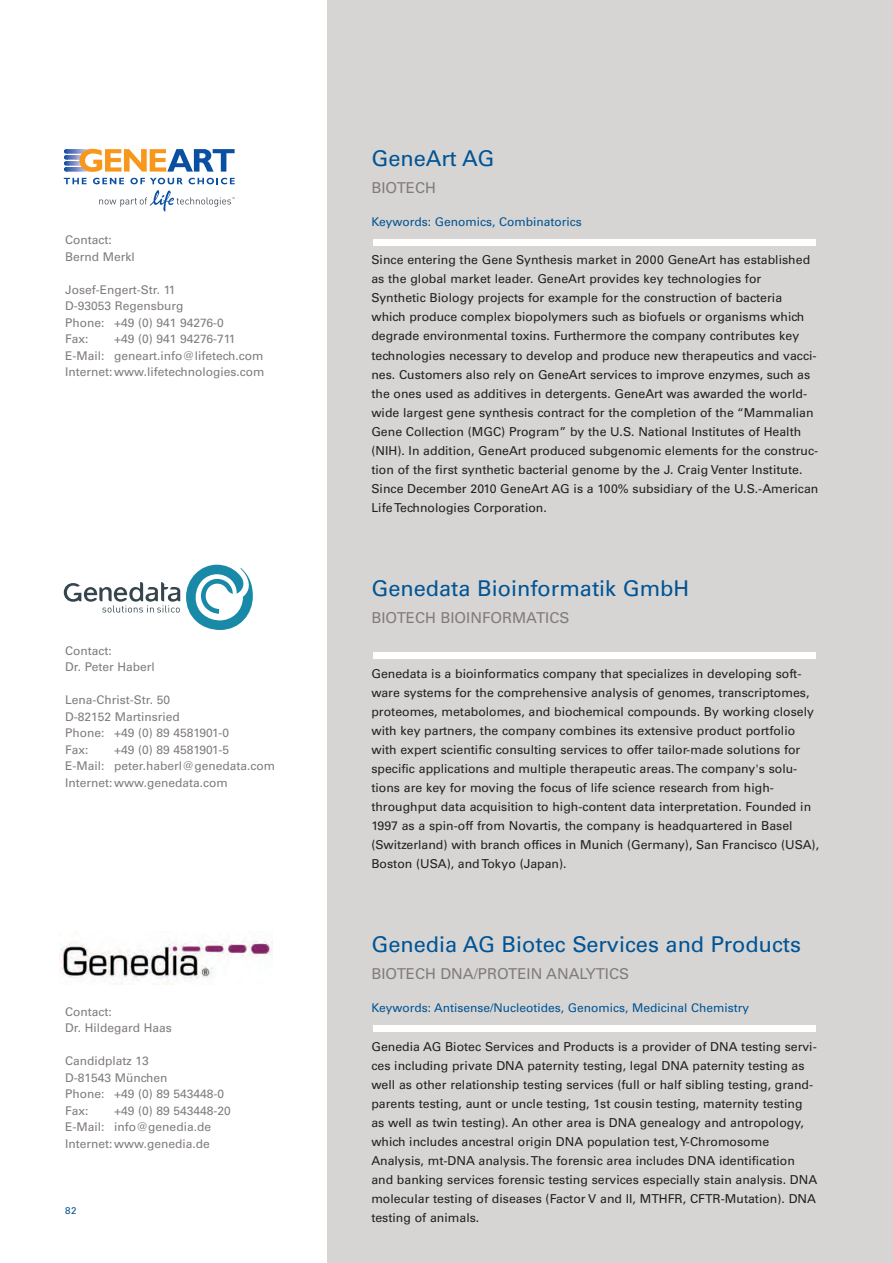
<style>
.page{position:relative;width:893px;height:1263px;background:#fff}
.page>*{position:absolute;margin:0;border:0;box-sizing:border-box;transform-origin:0 0}
.t1{font:21.75px "Univers LT";color:#005495}
.t2{font:15px "Univers LT";color:#817c7b}
.t3{font:12.3px/19px "Univers LT";color:#231f20}
.t4{font:12px/16.5px "Univers LT";color:#817c7b}
.t5{font:12px "Univers LT";color:#005495}
.t6{font:9.75px "Univers LT";color:#005495}
</style>
<div class="page">
<div style="left:327px;top:0;width:566px;height:1263px;background:#d7d5d3"></div>
<div style="left:373px;top:1025px;width:442px;height:6px;background:#fff"></div>
<div style="left:373px;top:652px;width:442px;height:7px;background:#fff"></div>
<div style="left:373px;top:239px;width:442px;height:6px;background:#fff"></div>
<svg style="left:64px;top:178px;width:23px;height:6px"></svg>
<svg style="left:93px;top:178px;width:31px;height:6px"></svg>
<svg style="left:130px;top:178px;width:53px;height:6px"></svg>
<svg style="left:189px;top:178px;width:46px;height:6px"></svg>
<svg style="left:64px;top:149px;width:171px;height:23px"></svg>
<svg style="left:99px;top:190px;width:136px;height:22px"></svg>
<svg style="left:186px;top:565px;width:67px;height:65px"></svg>
<svg style="left:64px;top:582px;width:116px;height:30px"></svg>
<img style="left:59px;top:938px;width:214px;height:46px">
<p class="t4" style="left:65px;top:233px;width:71px">Contact:<br>Bernd Merkl</p>
<p class="t4" style="left:65px;top:282px;width:160px">Josef-Engert-Str. 11<br>D-93053 Regensburg<br>Phone: +49 (0) 941 94276-0<br>Fax:</p>
<p class="t4" style="left:65px;top:332px;width:201px;text-indent:49px">+49 (0) 941 94276-711<br>E-Mail: geneart.info@lifetech.com<br>Internet:www.lifetechnologies.com</p>
<p class="t4" style="left:65px;top:643px;width:91px">Contact:<br>Dr. Peter Haberl</p>
<p class="t4" style="left:65px;top:693px;width:165px">Lena-Christ-Str. 50<br>D-82152 Martinsried<br>Phone: +49 (0) 89 4581901-0<br>Fax:</p>
<p class="t4" style="left:65px;top:742px;width:211px;text-indent:49px">+49 (0) 89 4581901-5<br>E-Mail: peter.haberl@genedata.com<br>Internet:www.genedata.com</p>
<p class="t4" style="left:65px;top:1004px;width:108px">Contact:<br>Dr. Hildegard Haas</p>
<p class="t4" style="left:65px;top:1054px;width:160px">Candidplatz 13<br>D-81543 München<br>Phone: +49 (0) 89 543448-0<br>Fax:</p>
<p class="t4" style="left:65px;top:1103px;width:167px;text-indent:49px">+49 (0) 89 543448-20<br>E-Mail: info@genedia.de<br>Internet:www.genedia.de</p>
<p class="t6" style="left:65px;top:1207px;width:13px">82</p>
<h1 class="t1" style="left:371px;top:150px;width:124px">GeneArt AG</h1>
<p class="t2" style="left:371px;top:182px;width:66px">BIOTECH</p>
<p class="t5" style="left:371px;top:217px;width:212px">Keywords: Genomics, Combinatorics</p>
<p class="t3" style="left:371px;top:251px;width:449px">Since entering the Gene Synthesis market in 2000 GeneArt has established as the global market leader. GeneArt provides key technologies for Synthetic Biology projects for example for the construction of bacteria which produce complex biopolymers such as biofuels or organisms which degrade environmental toxins. Furthermore the company contributes key technologies necessary to develop and produce new therapeutics and vacci&shy;nes. Customers also rely on GeneArt services to improve enzymes, such as the ones used as additives in detergents. GeneArt was awarded the world&shy;wide largest gene synthesis contract for the completion of the “Mammalian Gene Collection (MGC) Program” by the U.S. National Institutes of Health (NIH). In addition, GeneArt produced subgenomic elements for the construc&shy;tion of the first synthetic bacterial genome by the J. Craig Venter Institute.<br>Since December 2010 GeneArt AG is a 100% subsidiary of the U.S.-American Life Technologies Corporation.</p>
<h1 class="t1" style="left:371px;top:580px;width:319px">Genedata Bioinformatik GmbH</h1>
<p class="t2" style="left:371px;top:612px;width:199px">BIOTECH BIOINFORMATICS</p>
<p class="t3" style="left:371px;top:665px;width:449px">Genedata is a bioinformatics company that specializes in developing soft&shy;ware systems for the comprehensive analysis of genomes, transcriptomes, proteomes, metabolomes, and biochemical compounds. By working closely with key partners, the company combines its extensive product portfolio with expert scientific consulting services to offer tailor-made solutions for specific applications and multiple therapeutic areas. The company's solu&shy;tions are key for moving the focus of life science research from high&shy;throughput data acquisition to high-content data interpretation. Founded in 1997 as a spin-off from Novartis, the company is headquartered in Basel (Switzerland) with branch offices in Munich (Germany), San Francisco (USA), Boston (USA), and Tokyo (Japan).</p>
<h1 class="t1" style="left:371px;top:937px;width:431px">Genedia AG Biotec Services and Products</h1>
<p class="t2" style="left:371px;top:968px;width:259px">BIOTECH DNA/PROTEIN ANALYTICS</p>
<p class="t5" style="left:371px;top:1004px;width:379px">Keywords: Antisense/Nucleotides, Genomics, Medicinal Chemistry</p>
<p class="t3" style="left:371px;top:1038px;width:447px">Genedia AG Biotec Services and Products is a provider of DNA testing servi&shy;ces including private DNA paternity testing, legal DNA paternity testing as well as other relationship testing services (full or half sibling testing, grand&shy;parents testing, aunt or uncle testing, 1st cousin testing, maternity testing as well as twin testing). An other area is DNA genealogy and antropology, which includes ancestral origin DNA population test, Y-Chromosome Analysis, mt-DNA analysis. The forensic area includes DNA identification and banking services forensic testing services especially stain analysis. DNA molecular testing of diseases (Factor V and II, MTHFR, CFTR-Mutation). DNA testing of animals.</p>
</div>
